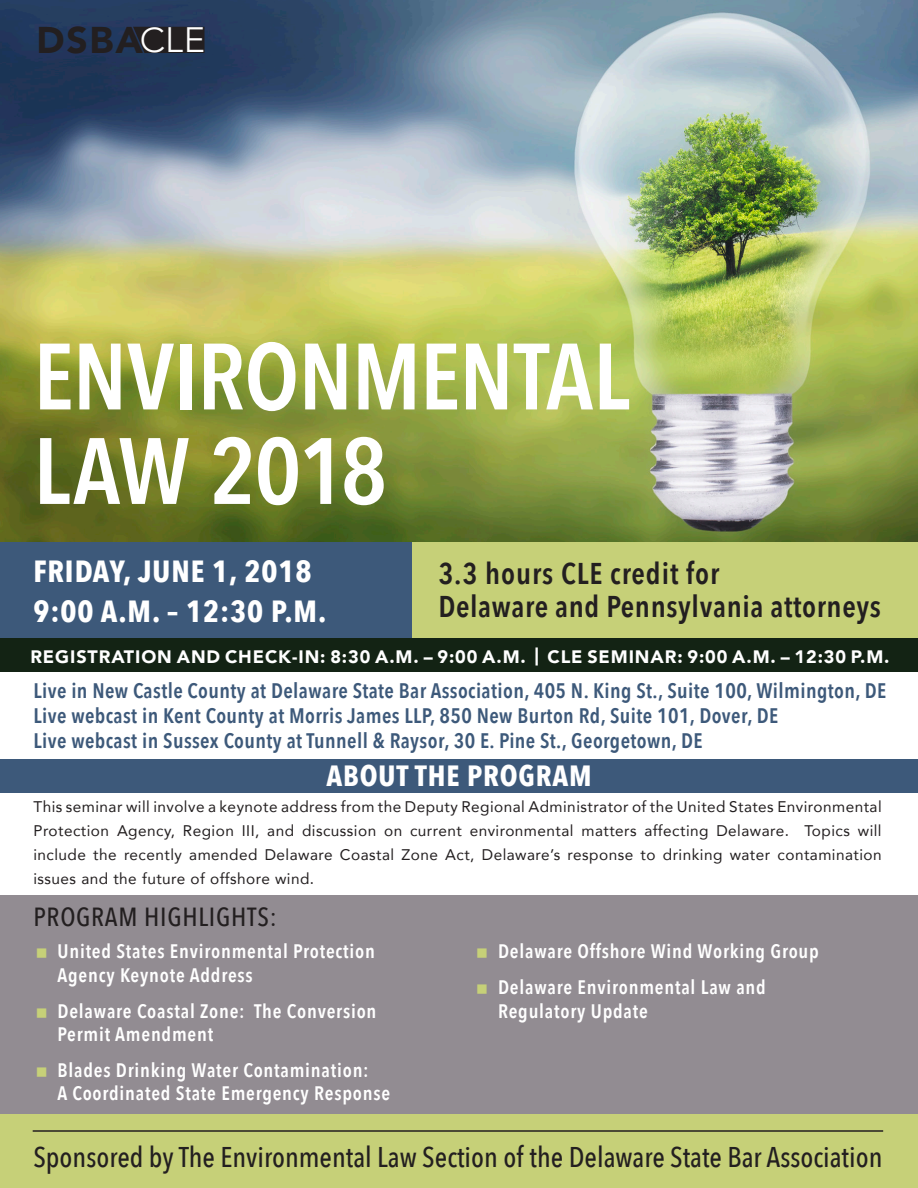
<style>
.page{position:relative;width:918px;height:1188px;background:#fff}
.page>*{position:absolute;margin:0;border:0;box-sizing:border-box;transform-origin:0 0}
.t1{font:600 93px "Avenir Next Condensed";letter-spacing:-.015em;color:#fff}
.t2{font:900 37.2px "Avenir";color:#231f20}
.t3{font:700 30.6px/39.9px "Avenir Next Condensed";letter-spacing:.03em;color:#fff}
.t4{font:600 30px/32.8px "Avenir Next Condensed";letter-spacing:.02em;color:#231f20}
.t5{font:700 29.25px "Avenir Next Condensed";letter-spacing:.03em;color:#fff}
.t6{font:500 28.5px "Avenir Next Condensed";color:#231f20}
.t7{font:500 26.25px "Avenir Next Condensed";letter-spacing:.03em;color:#231f20}
.t8{font:600 21px/25.2px "Avenir Next Condensed";letter-spacing:.02em;color:#3d597a}
.t9{font:600 19.5px/23.4px "Avenir Next Condensed";letter-spacing:.04em;color:#fff}
.t10{font:900 18px "Avenir";letter-spacing:.05em;color:#fff}
.t11{font:15.3px/23.7px "Avenir";letter-spacing:.03em;color:#231f20;text-align:justify}
.s1{font-weight:300;font-size:34.5px;color:#fff}
.s2{font-weight:300;font-size:35.25px;color:#fff}
</style>
<div class="page">
<img style="left:0;top:0;width:918px;height:542px">
<div style="left:0;top:542px;width:450px;height:113px;background:#3d597a"></div>
<div style="left:412px;top:542px;width:506px;height:113px;background:#c6d078"></div>
<div style="left:0;top:638px;width:918px;height:34px;background:#132314"></div>
<div style="left:0;top:759px;width:918px;height:34px;background:#3d597a"></div>
<div style="left:0;top:895px;width:918px;height:221px;background:#928c92"></div>
<div style="left:0;top:1115px;width:918px;height:73px;background:#c6d078"></div>
<hr style="left:33px;top:1130px;width:850px;height:2px;background:#231f20">
<svg style="left:133px;top:27px;width:72px;height:26px;background:#222125"></svg>
<h2 class="t2" style="left:36px;top:8px;width:170px">DSBA<span class="s1">C</span><span class="s2">LE</span></h2>
<p class="t1" style="left:33px;top:297px;width:598px">ENVIRONMENTAL</p>
<p class="t1" style="left:33px;top:391px;width:355px">LAW 2018</p>
<p class="t3" style="left:33px;top:551px;width:294px">FRIDAY, JUNE 1, 2018<br>9:00 A.M. – 12:30 P.M.</p>
<p class="t4" style="left:438px;top:557px;width:444px">3.3 hours CLE credit for<br>Delaware and Pennsylvania attorneys</p>
<p class="t10" style="left:30px;top:641px;width:861px">REGISTRATION AND CHECK-IN: 8:30 A.M. – 9:00 A.M. | CLE SEMINAR: 9:00 A.M. – 12:30 P.M.</p>
<p class="t8" style="left:33px;top:677px;width:854px">Live in New Castle County at Delaware State Bar Association, 405 N. King St., Suite 100, Wilmington, DE<br>Live webcast in Kent County at Morris James LLP, 850 New Burton Rd, Suite 101, Dover, DE</p>
<p class="t8" style="left:33px;top:727px;width:671px">Live webcast in Sussex County at Tunnell &amp; Raysor, 30 E. Pine St., Georgetown, DE</p>
<p class="t5" style="left:326px;top:758px;width:267px">ABOUT THE PROGRAM</p>
<p class="t11" style="left:33px;top:795px;width:850px">This seminar will involve a keynote address from the Deputy Regional Administrator of the United States Environmental Protection Agency, Region III, and discussion on current environmental matters affecting Delaware. Topics will include the recently amended Delaware Coastal Zone Act, Delaware’s response to drinking water contamination issues and the future of offshore wind.</p>
<p class="t7" style="left:33px;top:901px;width:245px">PROGRAM HIGHLIGHTS:</p>
<p class="t9" style="left:58px;top:939px;width:319px">United States Environmental Protection<br>Agency Keynote Address</p>
<p class="t9" style="left:58px;top:998px;width:320px">Delaware Coastal Zone: The Conversion<br>Permit Amendment</p>
<p class="t9" style="left:58px;top:1058px;width:334px">Blades Drinking Water Contamination:<br>A Coordinated State Emergency Response</p>
<p class="t9" style="left:498px;top:939px;width:322px">Delaware Offshore Wind Working Group</p>
<p class="t9" style="left:498px;top:975px;width:269px">Delaware Environmental Law and<br>Regulatory Update</p>
<p class="t6" style="left:33px;top:1140px;width:851px">Sponsored by The Environmental Law Section of the Delaware State Bar Association</p>
</div>
